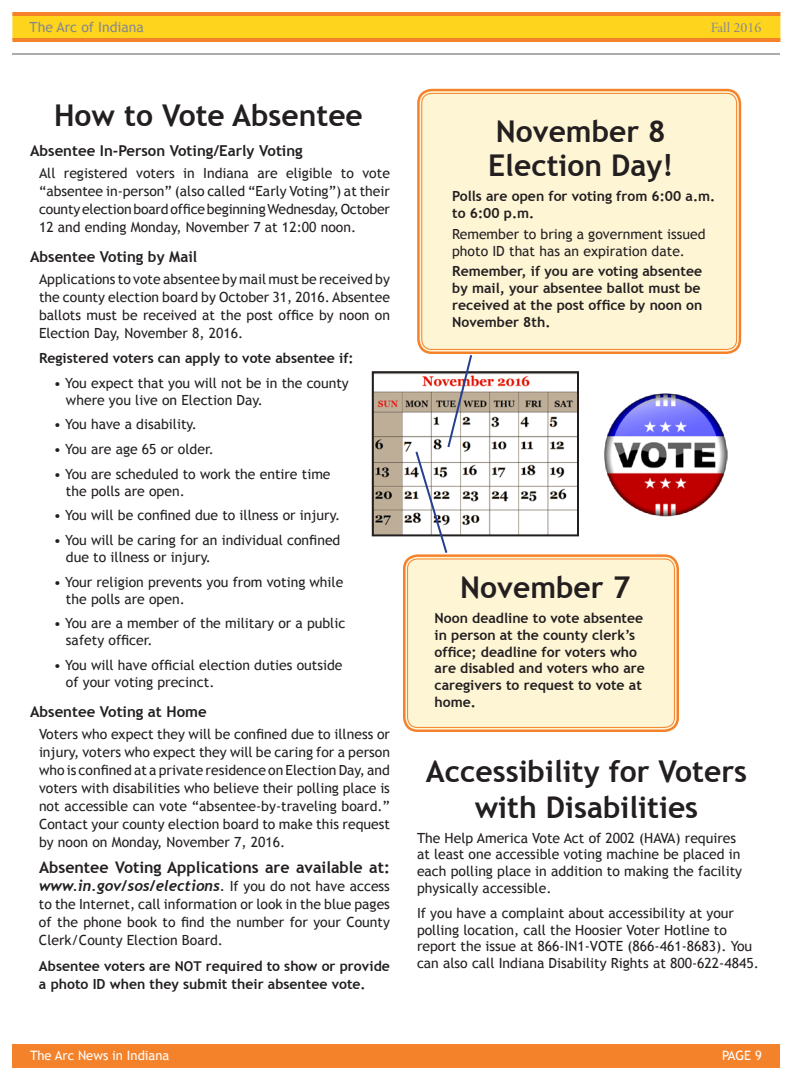
<style>
.page{position:relative;width:792px;height:1080px;background:#fff}
.page>*{position:absolute;margin:0;border:0;box-sizing:border-box;transform-origin:0 0}
.t1{font:700 30px/36px "Trebuchet MS";color:#231f20;text-align:center}
.t2{font:700 16px "Trebuchet MS";color:#231f20}
.t3{font:700 15px "Trebuchet MS";color:#231f20}
.t4{font:italic 700 15px "Trebuchet";color:#231f20}
.t5{font:14px/18px "Trebuchet MS";color:#231f20}
.t6{font:700 14px/16.8px "Trebuchet MS";color:#231f20}
.t7{font:14px "Trebuchet MS";color:#87898c}
.t8{font:14px "Adobe Garamond Pro";color:#87898c}
.t9{font:13px "Trebuchet MS";color:#fff}
.s1{font-size:14px}
.s2{font-family:"Trebuchet MS";font-weight:400;font-style:normal;font-size:14px}
.s3{font-size:13.5px}
</style>
<div class="page">
<div style="left:12px;top:14px;width:768px;height:26px;background:#fed41d"></div>
<hr style="left:12px;top:38px;width:768px;height:4px;background:#f4822b">
<hr style="left:12px;top:12px;width:768px;height:4px;background:#f4822b">
<div style="left:12px;top:1044px;width:768px;height:24px;background:#f4822b"></div>
<div style="left:406px;top:557px;width:270px;height:172px;background:#fef5d5;border-radius:12px"></div>
<div style="left:403px;top:554px;width:276px;height:178px;border:2px solid #f4822b;border-radius:13px"></div>
<div style="left:407px;top:559px;width:268px;height:169px;border:1px solid #f4822b;border-radius:10px"></div>
<div style="left:420px;top:91px;width:319px;height:261px;background:#fef5d5;border-radius:12px"></div>
<div style="left:417px;top:89px;width:324px;height:265px;border:2px solid #f4822b;border-radius:13px"></div>
<div style="left:421px;top:93px;width:316px;height:257px;border:1px solid #f4822b;border-radius:10px"></div>
<img style="left:375px;top:374px;width:201px;height:159px">
<div style="left:372px;top:371px;width:207px;height:165px;border:2px solid #231f20"></div>
<hr style="left:12px;top:54px;width:768px;height:1px;background:#57585a">
<img style="left:604px;top:393px;width:124px;height:124px">
<svg style="left:414px;top:353px;width:60px;height:202px"></svg>
<p class="t7" style="left:30px;top:19px;width:116px">The Arc of Indiana</p>
<p class="t8" style="left:711px;top:19px;width:52px">Fall 2016</p>
<h1 class="t1" style="left:54px;top:97px;width:310px">How to Vote Absentee</h1>
<p class="t3" style="left:30px;top:141px;width:274px">Absentee In-Person Voting/Early Voting</p>
<p class="t5" style="left:39px;top:164px;width:352px;text-align:justify">All registered voters in Indiana are eligible to vote “absentee in-person” (also called “Early Voting”) at their county election board office beginning Wednesday, October 12 and ending Monday, November 7 at 12:00 noon.</p>
<p class="t3" style="left:30px;top:247px;width:169px">Absentee Voting by Mail</p>
<p class="t5" style="left:39px;top:270px;width:352px;text-align:justify">Applications to vote absentee by mail must be received by the county election board by October 31, 2016. Absentee ballots must be received at the post office by noon on Election Day, November 8, 2016.</p>
<p class="t6" style="left:39px;top:350px;width:316px">Registered voters can apply to vote absentee if:</p>
<p class="t5" style="left:66px;top:375px;width:284px;line-height:16.8px;text-indent:-12px">• You expect that you will not be in the county where you live on Election Day.</p>
<p class="t5" style="left:54px;top:416px;width:144px">• You have a disability.</p>
<p class="t5" style="left:54px;top:440px;width:161px">• You are age 65 or older.</p>
<p class="t5" style="left:66px;top:466px;width:266px;line-height:16.8px;text-indent:-12px">• You are scheduled to work the entire time the polls are open.</p>
<p class="t5" style="left:54px;top:507px;width:288px">• You will be confined due to illness or injury.</p>
<p class="t5" style="left:66px;top:532px;width:276px;line-height:16.8px;text-indent:-12px">• You will be caring for an individual confined due to illness or injury.</p>
<p class="t5" style="left:66px;top:574px;width:279px;line-height:16.8px;text-indent:-12px">• Your religion prevents you from voting while the polls are open.</p>
<p class="t5" style="left:66px;top:615px;width:281px;line-height:16.8px;text-indent:-12px">• You are a member of the military or a public safety officer.</p>
<p class="t5" style="left:66px;top:657px;width:278px;line-height:16.8px;text-indent:-12px">• You will have official election duties outside of your voting precinct.</p>
<p class="t3" style="left:30px;top:702px;width:178px">Absentee Voting at Home</p>
<p class="t5" style="left:39px;top:725px;width:353px;text-align:justify">Voters who expect they will be confined due to illness or injury, voters who expect they will be caring for a person who is confined at a private residence on Election Day, and voters with disabilities who believe their polling place is not accessible can vote “absentee-by-traveling board.” Contact your county election board to make this request by noon on Monday, November 7, 2016.</p>
<p class="t2" style="left:39px;top:857px;width:353px">Absentee Voting Applications are available at:</p>
<p class="t4" style="left:39px;top:876px;width:352px">www.in.gov/sos/elections<span class="s1">.</span> <span class="s2">If you do not have access</span></p>
<p class="t5" style="left:39px;top:895px;width:352px;text-align:justify">to the Internet, call information or look in the blue pages of the phone book to find the number for your County Clerk/County Election Board.</p>
<p class="t6" style="left:39px;top:957px;width:353px;line-height:18px">Absentee voters are <span class="s3">NOT</span> required to show or provide a photo ID when they submit their absentee vote.</p>
<h1 class="t1" style="left:488px;top:115px;width:187px;line-height:34px;text-align:left">November 8<br>Election Day!</h1>
<p class="t6" style="left:452px;top:188px;width:265px">Polls are open for voting from 6:00 a.m. to 6:00 p.m.</p>
<p class="t5" style="left:452px;top:226px;width:255px;line-height:16.8px">Remember to bring a government issued photo ID that has an expiration date.</p>
<p class="t6" style="left:452px;top:263px;width:252px">Remember, if you are voting absentee by mail, your absentee ballot must be received at the post office by noon on<br>November 8th.</p>
<h1 class="t1" style="left:460px;top:569px;width:171px">November 7</h1>
<p class="t6" style="left:435px;top:610px;width:212px">Noon deadline to vote absentee in person at the county clerk’s office; deadline for voters who are disabled and voters who are caregivers to request to vote at home.</p>
<h1 class="t1" style="left:426px;top:753px;width:323px">Accessibility for Voters with Disabilities</h1>
<p class="t5" style="left:417px;top:829px;width:327px;line-height:16.8px">The Help America Vote Act of 2002 (HAVA) requires at least one accessible voting machine be placed in each polling place in addition to making the facility physically accessible.</p>
<p class="t5" style="left:417px;top:905px;width:343px;line-height:16.8px">If you have a complaint about accessibility at your polling location, call the Hoosier Voter Hotline to report the issue at 866-IN1-VOTE (866-461-8683). You can also call Indiana Disability Rights at 800-622-4845.</p>
<p class="t9" style="left:30px;top:1048px;width:141px">The Arc News in Indiana</p>
<p class="t9" style="left:722px;top:1048px;width:41px">PAGE 9</p>
</div>
